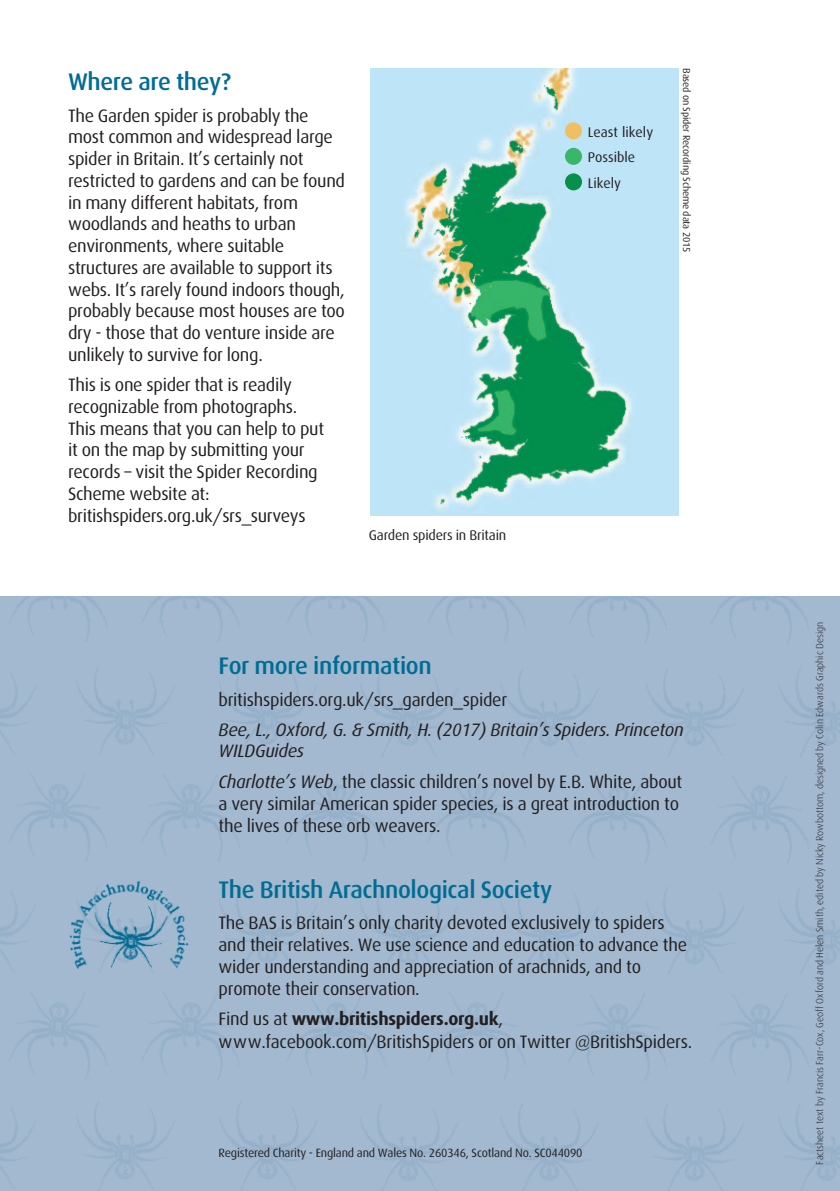
<style>
.page{position:relative;width:840px;height:1191px;background:#fff}
.page>*{position:absolute;margin:0;border:0;box-sizing:border-box;transform-origin:0 0}
.t1{font:500 24px "Dax";letter-spacing:-.015em;color:#006c94}
.t2{font:18px/21.8px "Dax";letter-spacing:-.02em;color:#231f20}
.t3{font:italic 18px/21.8px "Dax";letter-spacing:-.015em;color:#231f20}
.t4{font:14px/25.6px "Dax";color:#231f20}
.t5{font:12px "Dax";letter-spacing:-.015em;color:#231f20}
.t6{font:300 10px "Dax";letter-spacing:-.005em;color:#231f20}
.t7{font:10px "Dax";letter-spacing:-.015em;color:#231f20}
.s1{font-style:italic}
.s2{font-weight:700}
</style>
<div class="page">
<img style="left:68px;top:880px;width:122px;height:95px">
<img style="left:370px;top:68px;width:308px;height:447px">
<div style="left:564px;top:122px;width:17px;height:17px;background:#efc063;border-radius:50%"></div>
<div style="left:564px;top:148px;width:17px;height:17px;background:#38b669;border-radius:50%"></div>
<div style="left:564px;top:173px;width:17px;height:17px;background:#07904a;border-radius:50%"></div>
<h1 class="t1" style="left:68px;top:68px;width:164px">Where are they?</h1>
<p class="t2" style="left:68px;top:105px;width:278px">The Garden spider is probably the most common and widespread large spider in Britain. It’s certainly not restricted to gardens and can be found in many different habitats, from woodlands and heaths to urban environments, where suitable structures are available to support its webs. It’s rarely found indoors though, probably because most houses are too dry - those that do venture inside are unlikely to survive for long.</p>
<p class="t2" style="left:68px;top:374px;width:257px">This is one spider that is readily recognizable from photographs.<br>This means that you can help to put it on the map by submitting your records – visit the Spider Recording<br>Scheme website at: britishspiders.org.uk/srs_surveys</p>
<p class="t4" style="left:369px;top:522px;width:139px">Garden spiders in Britain</p>
<p class="t4" style="left:587px;top:119px;width:67px">Least likely<br>Possible<br>Likely</p>
<p class="t7" style="left:691px;top:68px;width:186px;rotate:90deg">Based on Spider Recording Scheme data 2015</p>
<h1 class="t1" style="left:218px;top:652px;width:215px">For more information</h1>
<p class="t2" style="left:218px;top:689px;width:290px">britishspiders.org.uk/srs_garden_spider</p>
<p class="t3" style="left:218px;top:718px;width:466px">Bee, L., Oxford, G. &amp; Smith, H. (2017) Britain’s Spiders. Princeton<br>WILDGuides</p>
<p class="t2" style="left:218px;top:771px;width:465px"><span class="s1">Charlotte’s Web</span>, the classic children’s novel by E.B. White, about a very similar American spider species, is a great introduction to the lives of these orb weavers.</p>
<h1 class="t1" style="left:218px;top:876px;width:335px">The British Arachnological Society</h1>
<p class="t2" style="left:218px;top:912px;width:470px">The BAS is Britain’s only charity devoted exclusively to spiders and their relatives. We use science and education to advance the wider understanding and appreciation of arachnids, and to promote their conservation.</p>
<p class="t2" style="left:218px;top:1007px;width:475px;line-height:22.6px">Find us at <span class="s2">www.britishspiders.org.uk</span>, www.facebook.com/BritishSpiders or on Twitter @BritishSpiders.</p>
<p class="t5" style="left:218px;top:1145px;width:365px">Registered Charity - England and Wales No. 260346, Scotland No. SC044090</p>
<p class="t6" style="left:813px;top:1164px;width:544px;rotate:-90deg">Factsheet text by Francis Farr-Cox, Geoff Oxford and Helen Smith, edited by Nicky Rowbottom, designed by Colin Edwards Graphic Design</p>
</div>
